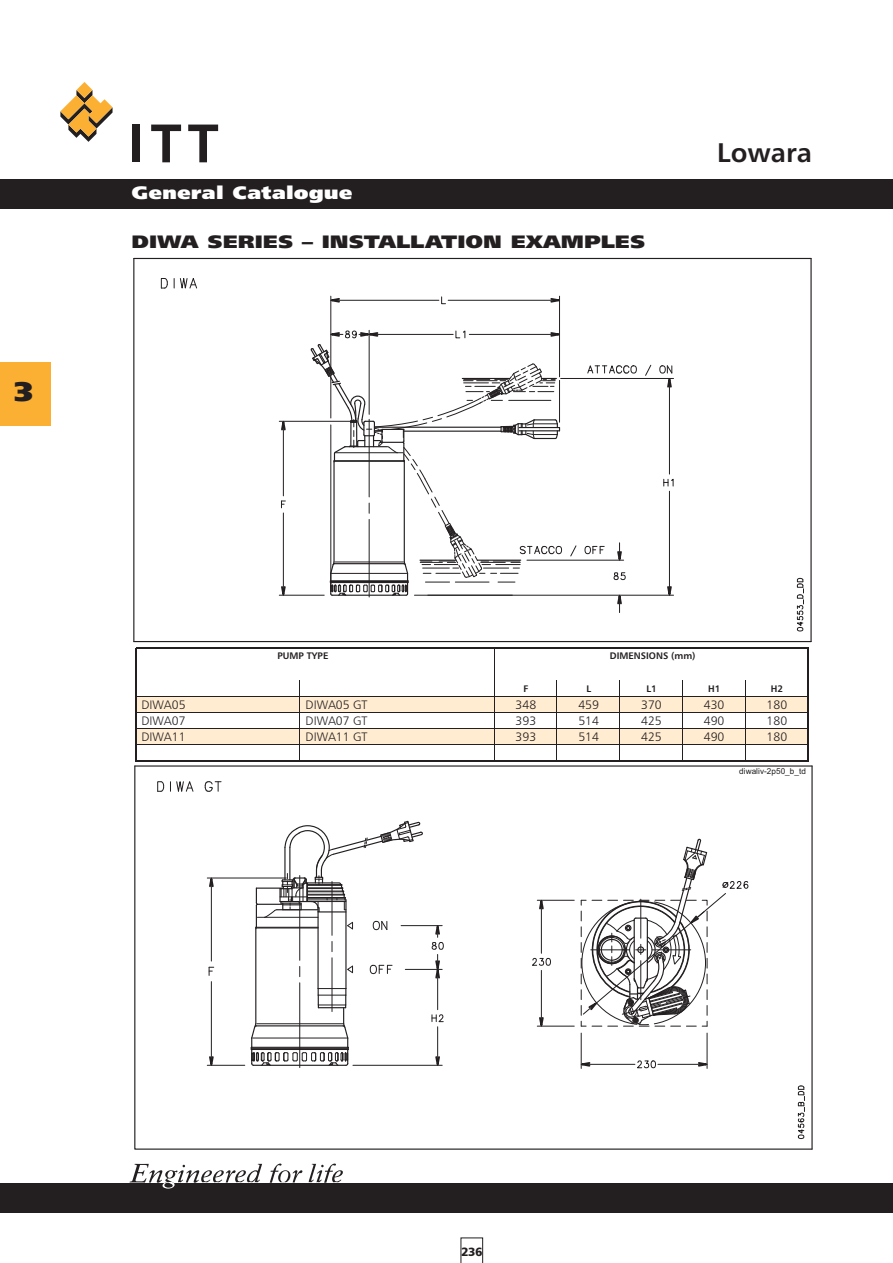
<style>
.page{position:relative;width:893px;height:1263px;background:#fff}
.page>*{position:absolute;margin:0;border:0;box-sizing:border-box;transform-origin:0 0}
.t1{font:27px "Humanist 777 BT Bold B";color:#231f20}
.t2{font:27px "Humanist 777 BT Extra Black B";color:#231f20;scale:1.2 1}
.t3{font:18px "Humanist 777 BT Extra Black B";color:#231f20;scale:1.2 1}
.t4{font:18px "Humanist 777 BT Extra Black B";color:#fff;scale:1.2 1}
.t5{font:12.3px "Humanist 777 BT Light B";color:#231f20}
.t6{font:12px "Humanist 777 BT Black B";color:#231f20}
.t7{font:9.45px "Humanist 777 BT Bold B";color:#231f20}
.t8{font:8.25px "Arial";letter-spacing:.005em;color:#231f20}
</style>
<div class="page">
<div style="left:0;top:179px;width:893px;height:30px;background:#231f20"></div>
<div style="left:0;top:1183px;width:893px;height:29px;background:#231f20"></div>
<svg style="left:60px;top:82px;width:53px;height:60px"></svg>
<div style="left:132px;top:125px;width:8px;height:37px;background:#231f20"></div>
<svg style="left:151px;top:125px;width:30px;height:37px"></svg>
<svg style="left:188px;top:125px;width:30px;height:37px"></svg>
<svg style="left:461px;top:1238px;width:22px;height:25px"></svg>
<svg style="left:270px;top:1163px;width:32px;height:20px"></svg>
<svg style="left:130px;top:1164px;width:132px;height:24px"></svg>
<svg style="left:309px;top:1163px;width:34px;height:20px"></svg>
<div style="left:0;top:362px;width:51px;height:64px;background:#fcb033"></div>
<hr style="left:369px;top:519px;width:1px;height:78px;background:#231f20">
<svg style="left:587px;top:365px;width:50px;height:9px"></svg>
<svg style="left:645px;top:364px;width:7px;height:12px"></svg>
<svg style="left:584px;top:545px;width:20px;height:9px"></svg>
<svg style="left:281px;top:500px;width:4px;height:8px"></svg>
<svg style="left:441px;top:296px;width:5px;height:9px"></svg>
<svg style="left:663px;top:478px;width:11px;height:9px"></svg>
<svg style="left:796px;top:577px;width:8px;height:55px"></svg>
<svg style="left:160px;top:278px;width:8px;height:11px"></svg>
<svg style="left:174px;top:278px;width:23px;height:11px"></svg>
<hr style="left:283px;top:513px;width:1px;height:82px;background:#231f20">
<hr style="left:279px;top:595px;width:45px;height:1px;background:#231f20">
<hr style="left:279px;top:421px;width:78px;height:1px;background:#231f20">
<hr style="left:283px;top:421px;width:1px;height:75px;background:#231f20">
<hr style="left:331px;top:300px;width:108px;height:1px;background:#231f20">
<hr style="left:331px;top:296px;width:1px;height:122px;background:#231f20">
<hr style="left:559px;top:296px;width:1px;height:81px;background:#231f20">
<hr style="left:448px;top:300px;width:111px;height:1px;background:#231f20">
<hr style="left:527px;top:560px;width:97px;height:1px;background:#231f20">
<hr style="left:669px;top:491px;width:1px;height:104px;background:#231f20">
<hr style="left:414px;top:595px;width:260px;height:1px;background:#231f20">
<hr style="left:561px;top:378px;width:113px;height:1px;background:#231f20">
<hr style="left:669px;top:378px;width:1px;height:96px;background:#231f20">
<svg style="left:280px;top:585px;width:7px;height:11px"></svg>
<svg style="left:280px;top:420px;width:7px;height:12px"></svg>
<svg style="left:330px;top:297px;width:11px;height:7px"></svg>
<svg style="left:549px;top:298px;width:10px;height:5px"></svg>
<svg style="left:310px;top:326px;width:267px;height:270px"></svg>
<svg style="left:613px;top:543px;width:13px;height:70px"></svg>
<svg style="left:666px;top:586px;width:7px;height:10px"></svg>
<svg style="left:659px;top:365px;width:14px;height:23px"></svg>
<hr style="left:133px;top:258px;width:1px;height:383px;background:#231f20">
<hr style="left:810px;top:258px;width:2px;height:383px;background:#231f20">
<hr style="left:134px;top:258px;width:677px;height:1px;background:#231f20">
<hr style="left:134px;top:641px;width:677px;height:1px;background:#231f20">
<div style="left:136px;top:696px;width:672px;height:17px;background:#ffecd1"></div>
<div style="left:136px;top:729px;width:672px;height:16px;background:#ffecd1"></div>
<hr style="left:135px;top:648px;width:1px;height:113px;background:#231f20">
<hr style="left:494px;top:649px;width:1px;height:111px;background:#231f20">
<hr style="left:807px;top:649px;width:1px;height:112px;background:#231f20">
<hr style="left:300px;top:680px;width:1px;height:80px;background:#231f20">
<hr style="left:557px;top:680px;width:1px;height:80px;background:#231f20">
<hr style="left:619px;top:680px;width:1px;height:80px;background:#231f20">
<hr style="left:682px;top:680px;width:1px;height:80px;background:#231f20">
<hr style="left:745px;top:680px;width:1px;height:80px;background:#231f20">
<hr style="left:136px;top:648px;width:672px;height:1px;background:#231f20">
<hr style="left:136px;top:696px;width:671px;height:1px;background:#231f20">
<hr style="left:136px;top:712px;width:671px;height:1px;background:#231f20">
<hr style="left:136px;top:728px;width:671px;height:1px;background:#231f20">
<hr style="left:136px;top:744px;width:671px;height:1px;background:#231f20">
<hr style="left:136px;top:760px;width:672px;height:1px;background:#231f20">
<svg style="left:134px;top:765px;width:679px;height:385px"></svg>
<hr style="left:135px;top:765px;width:677px;height:2px;background:#231f20">
<svg style="left:347px;top:965px;width:6px;height:8px"></svg>
<hr style="left:299px;top:875px;width:1px;height:85px;background:#231f20">
<hr style="left:299px;top:983px;width:1px;height:84px;background:#231f20">
<hr style="left:332px;top:881px;width:1px;height:54px;background:#231f20">
<hr style="left:332px;top:958px;width:1px;height:53px;background:#231f20">
<hr style="left:437px;top:1027px;width:1px;height:38px;background:#231f20">
<hr style="left:353px;top:1065px;width:89px;height:1px;background:#231f20">
<hr style="left:437px;top:969px;width:1px;height:41px;background:#231f20">
<hr style="left:405px;top:969px;width:37px;height:1px;background:#231f20">
<hr style="left:401px;top:925px;width:41px;height:1px;background:#231f20">
<hr style="left:541px;top:900px;width:1px;height:53px;background:#231f20">
<hr style="left:537px;top:900px;width:37px;height:1px;background:#231f20">
<hr style="left:537px;top:1026px;width:37px;height:1px;background:#231f20">
<hr style="left:541px;top:970px;width:1px;height:56px;background:#231f20">
<hr style="left:581px;top:1064px;width:54px;height:1px;background:#231f20">
<hr style="left:581px;top:1033px;width:1px;height:35px;background:#231f20">
<hr style="left:707px;top:1033px;width:1px;height:35px;background:#231f20">
<hr style="left:658px;top:1064px;width:49px;height:1px;background:#231f20">
<hr style="left:211px;top:981px;width:1px;height:84px;background:#231f20">
<hr style="left:207px;top:1065px;width:38px;height:1px;background:#231f20">
<hr style="left:207px;top:878px;width:79px;height:1px;background:#231f20">
<hr style="left:211px;top:878px;width:1px;height:83px;background:#231f20">
<hr style="left:255px;top:929px;width:1px;height:95px;background:#231f20">
<hr style="left:317px;top:908px;width:2px;height:80px;background:#231f20">
<hr style="left:345px;top:900px;width:2px;height:88px;background:#231f20">
<svg style="left:250px;top:988px;width:99px;height:78px"></svg>
<svg style="left:255px;top:820px;width:168px;height:111px"></svg>
<svg style="left:434px;top:1055px;width:7px;height:20px"></svg>
<svg style="left:431px;top:916px;width:13px;height:64px"></svg>
<svg style="left:538px;top:890px;width:7px;height:21px"></svg>
<svg style="left:538px;top:1016px;width:7px;height:20px"></svg>
<svg style="left:571px;top:1061px;width:21px;height:7px"></svg>
<svg style="left:697px;top:1061px;width:20px;height:7px"></svg>
<svg style="left:581px;top:839px;width:168px;height:188px"></svg>
<svg style="left:208px;top:1055px;width:7px;height:20px"></svg>
<svg style="left:208px;top:868px;width:7px;height:20px"></svg>
<h1 class="t2" style="left:14px;top:378px;width:17px">3</h1>
<h2 class="t4" style="left:132px;top:184px;width:186px">General Catalogue</h2>
<h2 class="t3" style="left:132px;top:233px;width:429px">DIWA SERIES – INSTALLATION EXAMPLES</h2>
<h1 class="t1" style="left:717px;top:139px;width:96px">Lowara</h1>
<p class="t7" style="left:277px;top:651px;width:52px">PUMP TYPE</p>
<p class="t7" style="left:610px;top:651px;width:87px">DIMENSIONS (mm)</p>
<p class="t7" style="left:524px;top:684px;width:6px">F</p>
<p class="t7" style="left:586px;top:684px;width:6px">L</p>
<p class="t7" style="left:646px;top:684px;width:12px">L1</p>
<p class="t7" style="left:708px;top:684px;width:14px">H1</p>
<p class="t7" style="left:771px;top:684px;width:14px">H2</p>
<p class="t5" style="left:142px;top:698px;width:46px">DIWA05</p>
<p class="t5" style="left:306px;top:698px;width:63px">DIWA05 GT</p>
<p class="t5" style="left:516px;top:698px;width:22px">348</p>
<p class="t5" style="left:578px;top:698px;width:22px">459</p>
<p class="t5" style="left:641px;top:698px;width:22px">370</p>
<p class="t5" style="left:704px;top:698px;width:22px">430</p>
<p class="t5" style="left:767px;top:698px;width:22px">180</p>
<p class="t5" style="left:142px;top:715px;width:46px">DIWA07</p>
<p class="t5" style="left:306px;top:715px;width:63px">DIWA07 GT</p>
<p class="t5" style="left:516px;top:715px;width:22px">393</p>
<p class="t5" style="left:578px;top:715px;width:22px">514</p>
<p class="t5" style="left:641px;top:715px;width:22px">425</p>
<p class="t5" style="left:704px;top:715px;width:22px">490</p>
<p class="t5" style="left:767px;top:715px;width:22px">180</p>
<p class="t5" style="left:142px;top:731px;width:46px">DIWA11</p>
<p class="t5" style="left:306px;top:731px;width:63px">DIWA11 GT</p>
<p class="t5" style="left:516px;top:731px;width:22px">393</p>
<p class="t5" style="left:578px;top:731px;width:22px">514</p>
<p class="t5" style="left:641px;top:731px;width:22px">425</p>
<p class="t5" style="left:704px;top:731px;width:22px">490</p>
<p class="t5" style="left:767px;top:731px;width:22px">180</p>
<p class="t8" style="left:739px;top:768px;width:68px">diwaliv-2p50_b_td</p>
<p class="t6" style="left:461px;top:1246px;width:23px">236</p>
</div>
